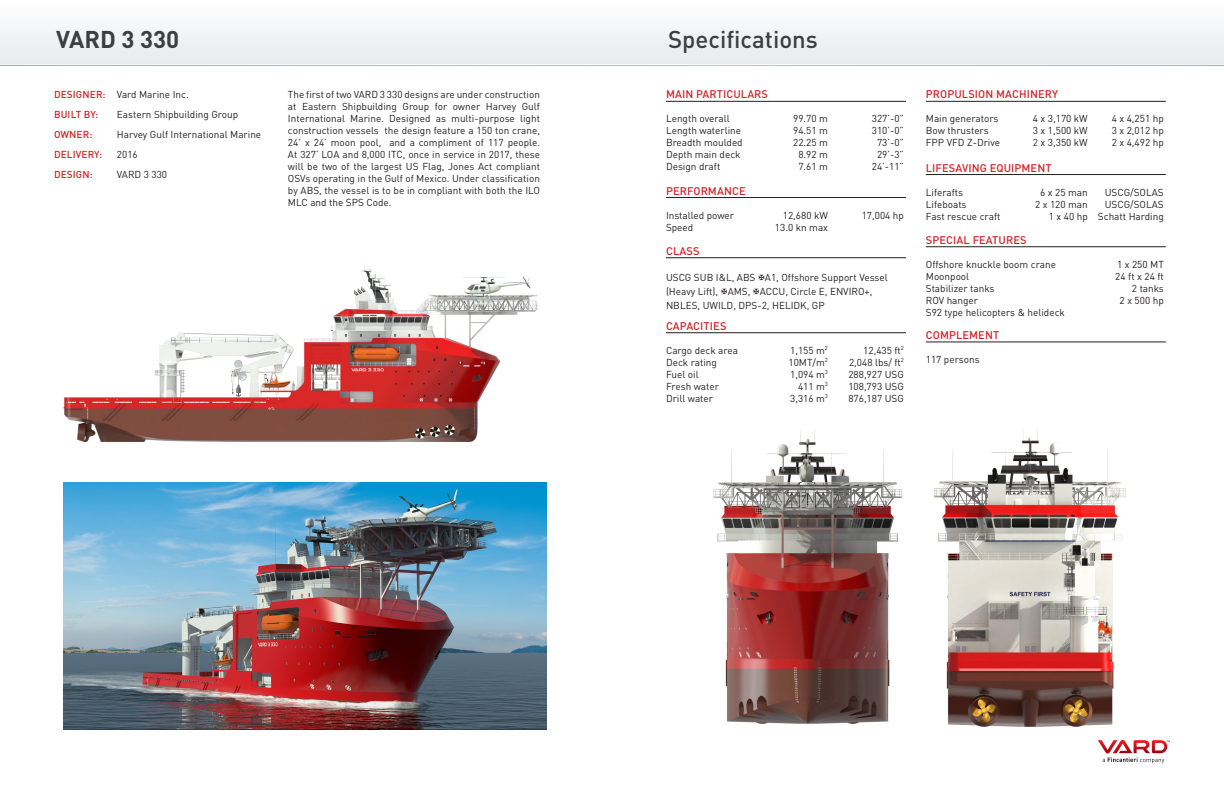
<style>
.page{position:relative;width:1224px;height:792px;background:#fff}
.page>*{position:absolute;margin:0;border:0;box-sizing:border-box;transform-origin:0 0}
.t1{font:700 24px "Vard DIN Pro";color:#3e3e3f}
.t2{font:500 24px "Vard DIN Pro";color:#3e3e3f}
.t3{font:500 11px "Vard DIN Pro";letter-spacing:.01em;color:#d1232a}
.t4{font:10px/12px "Vard DIN Pro";color:#231f20}
.t5{font:500 10px/20px "Vard DIN Pro";letter-spacing:.01em;color:#d1232a}
</style>
<div class="page">
<img style="left:934px;top:429px;width:192px;height:298px">
<div style="left:0;top:0;width:1224px;height:66px;background:#f3f4f5"></div>
<hr style="left:0;top:64px;width:1224px;height:2px;background:#f8f9f9">
<hr style="left:0;top:65px;width:1224px;height:1px;background:#b3b8bd">
<hr style="left:666px;top:101px;width:240px;height:1px;background:#231f20">
<hr style="left:666px;top:197px;width:240px;height:1px;background:#231f20">
<hr style="left:666px;top:258px;width:240px;height:1px;background:#231f20">
<hr style="left:666px;top:333px;width:240px;height:1px;background:#231f20">
<hr style="left:926px;top:101px;width:240px;height:1px;background:#231f20">
<hr style="left:926px;top:174px;width:240px;height:1px;background:#231f20">
<hr style="left:926px;top:247px;width:240px;height:1px;background:#231f20">
<hr style="left:926px;top:342px;width:240px;height:1px;background:#231f20">
<svg style="left:1098px;top:740px;width:72px;height:23px"></svg>
<img style="left:63px;top:265px;width:475px;height:177px">
<img style="left:713px;top:430px;width:189px;height:294px">
<img style="left:63px;top:482px;width:484px;height:247px">
<h1 class="t1" style="left:56px;top:19px;width:125px">VARD 3 330</h1>
<h1 class="t1" style="left:122px;top:19px;width:127px">SERIES NO.</h1>
<h1 class="t2" style="left:668px;top:20px;width:151px">Specifications</h1>
<p class="t3" style="left:666px;top:86px;width:104px">MAIN PARTICULARS</p>
<p class="t4" style="left:666px;top:112px;width:65px">Length overall</p>
<p class="t4" style="left:793px;top:112px;width:36px">99.70 m</p>
<p class="t4" style="left:872px;top:112px;width:34px">327’-0”</p>
<p class="t4" style="left:666px;top:124px;width:77px">Length waterline</p>
<p class="t4" style="left:793px;top:124px;width:36px">94.51 m</p>
<p class="t4" style="left:872px;top:124px;width:34px">310’-0”</p>
<p class="t4" style="left:666px;top:136px;width:78px">Breadth moulded</p>
<p class="t4" style="left:793px;top:136px;width:36px">22.25 m</p>
<p class="t4" style="left:877px;top:136px;width:28px">73’-0”</p>
<p class="t4" style="left:666px;top:148px;width:76px">Depth main deck</p>
<p class="t4" style="left:798px;top:148px;width:31px">8.92 m</p>
<p class="t4" style="left:877px;top:148px;width:28px">29’-3”</p>
<p class="t4" style="left:666px;top:160px;width:56px">Design draft</p>
<p class="t4" style="left:798px;top:160px;width:31px">7.61 m</p>
<p class="t4" style="left:872px;top:160px;width:34px">24’-11”</p>
<p class="t3" style="left:666px;top:182px;width:81px">PERFORMANCE</p>
<p class="t4" style="left:666px;top:208px;width:70px">Installed power</p>
<p class="t4" style="left:783px;top:208px;width:47px">12,680 kW</p>
<p class="t4" style="left:862px;top:208px;width:44px">17,004 hp</p>
<p class="t4" style="left:666px;top:220px;width:29px">Speed</p>
<p class="t4" style="left:775px;top:220px;width:55px">13.0 kn max</p>
<p class="t3" style="left:666px;top:242px;width:35px">CLASS</p>
<p class="t4" style="left:666px;top:269px;width:223px;line-height:14px">USCG SUB I&amp;L, ABS A1, Offshore Support Vessel (Heavy Lift), AMS, ACCU, Circle E, ENVIRO+,<br>NBLES, UWILD, DPS-2, HELIDK, GP</p>
<p class="t3" style="left:666px;top:317px;width:62px">CAPACITIES</p>
<p class="t4" style="left:666px;top:343px;width:73px">Cargo deck area</p>
<p class="t4" style="left:790px;top:343px;width:39px">1,155 m<sup>2</sup></p>
<p class="t4" style="left:863px;top:343px;width:42px">12,435 ft<sup>2</sup></p>
<p class="t4" style="left:666px;top:355px;width:53px">Deck rating</p>
<p class="t4" style="left:789px;top:355px;width:41px">10MT/m<sup>2</sup></p>
<p class="t4" style="left:849px;top:355px;width:56px">2,048 lbs/ ft<sup>2</sup></p>
<p class="t4" style="left:666px;top:367px;width:34px">Fuel oil</p>
<p class="t4" style="left:790px;top:367px;width:39px">1,094 m<sup>3</sup></p>
<p class="t4" style="left:848px;top:367px;width:57px">288,927 USG</p>
<p class="t4" style="left:666px;top:379px;width:55px">Fresh water</p>
<p class="t4" style="left:798px;top:379px;width:31px">411 m<sup>3</sup></p>
<p class="t4" style="left:848px;top:379px;width:57px">108,793 USG</p>
<p class="t4" style="left:666px;top:391px;width:49px">Drill water</p>
<p class="t4" style="left:790px;top:391px;width:39px">3,316 m<sup>3</sup></p>
<p class="t4" style="left:848px;top:391px;width:57px">876,187 USG</p>
<p class="t5" style="left:54px;top:83px;width:53px">DESIGNER:<br>BUILT BY:<br>OWNER:<br>DELIVERY:<br>DESIGN:</p>
<p class="t4" style="left:288px;top:87px;width:254px;text-align:justify">The first of two VARD 3 330 designs are under construction at Eastern Shipbuilding Group for owner Harvey Gulf International Marine. Designed as multi-purpose light construction vessels the design feature a 150 ton crane, 24’ x 24’ moon pool, and a compliment of 117 people.<br>At 327’ LOA and 8,000 ITC, once in service in 2017, these will be two of the largest US Flag, Jones Act compliant OSVs operating in the Gulf of Mexico. Under classification by ABS, the vessel is to be in compliant with both the ILO MLC and the SPS Code.</p>
<p class="t4" style="left:117px;top:83px;width:146px;line-height:20px">Vard Marine Inc.<br>Eastern Shipbuilding Group<br>Harvey Gulf International Marine<br>2016<br>VARD 3 330</p>
<p class="t3" style="left:926px;top:86px;width:134px">PROPULSION MACHINERY</p>
<p class="t4" style="left:926px;top:112px;width:74px">Main generators</p>
<p class="t4" style="left:1033px;top:112px;width:56px">4 x 3,170 kW</p>
<p class="t4" style="left:1112px;top:112px;width:54px">4 x 4,251 hp</p>
<p class="t4" style="left:926px;top:124px;width:64px">Bow thrusters</p>
<p class="t4" style="left:1033px;top:124px;width:56px">3 x 1,500 kW</p>
<p class="t4" style="left:1112px;top:124px;width:54px">3 x 2,012 hp</p>
<p class="t4" style="left:926px;top:136px;width:76px">FPP VFD Z-Drive</p>
<p class="t4" style="left:1033px;top:136px;width:56px">2 x 3,350 kW</p>
<p class="t4" style="left:1112px;top:136px;width:54px">2 x 4,492 hp</p>
<p class="t3" style="left:926px;top:159px;width:127px">LIFESAVING EQUIPMENT</p>
<p class="t4" style="left:926px;top:185px;width:39px">Liferafts</p>
<p class="t4" style="left:1040px;top:185px;width:49px">6 x 25 man</p>
<p class="t4" style="left:1105px;top:185px;width:61px">USCG/SOLAS</p>
<p class="t4" style="left:926px;top:197px;width:42px">Lifeboats</p>
<p class="t4" style="left:1035px;top:197px;width:54px">2 x 120 man</p>
<p class="t4" style="left:1105px;top:197px;width:61px">USCG/SOLAS</p>
<p class="t4" style="left:926px;top:209px;width:76px">Fast rescue craft</p>
<p class="t4" style="left:1049px;top:209px;width:116px">1 x 40 hp Schatt Harding</p>
<p class="t3" style="left:926px;top:231px;width:102px">SPECIAL FEATURES</p>
<p class="t4" style="left:926px;top:257px;width:132px">Offshore knuckle boom crane</p>
<p class="t4" style="left:1117px;top:257px;width:48px">1 x 250 MT</p>
<p class="t4" style="left:926px;top:269px;width:45px">Moonpool</p>
<p class="t4" style="left:1115px;top:269px;width:50px">24 ft x 24 ft</p>
<p class="t4" style="left:926px;top:281px;width:70px">Stabilizer tanks</p>
<p class="t4" style="left:1132px;top:281px;width:33px">2 tanks</p>
<p class="t4" style="left:926px;top:293px;width:54px">ROV hanger</p>
<p class="t4" style="left:1120px;top:293px;width:46px">2 x 500 hp</p>
<p class="t4" style="left:926px;top:305px;width:141px">S92 type helicopters &amp; helideck</p>
<p class="t3" style="left:926px;top:326px;width:75px">COMPLEMENT</p>
<p class="t4" style="left:926px;top:352px;width:55px">117 persons</p>
</div>
